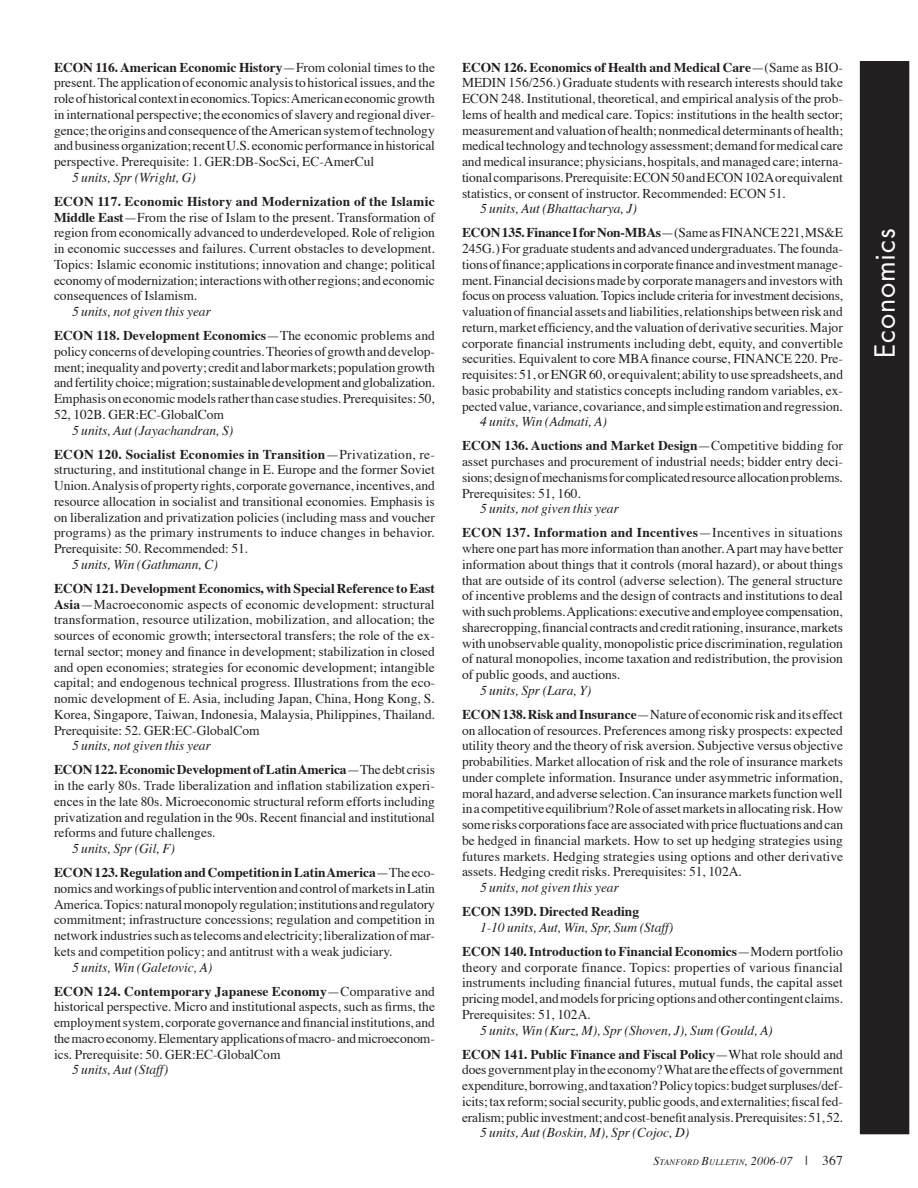
<style>
.page{position:relative;width:918px;height:1188px;background:#fff}
.page>*{position:absolute;margin:0;border:0;box-sizing:border-box;transform-origin:0 0}
.Header-3_4{font:27px "Futura";color:#fff}
.fl_b_L13_5{font:13.5px/15.8px "Times";color:#231f20;text-align:justify}
.m_I{font:italic 13.5px "Times";color:#231f20}
.fl_b_L13_5-2{font:700 13.5px "Times";color:#231f20}
.t1{font:italic 8.4px "Times";letter-spacing:.035em;color:#231f20}
.s1{font-weight:700}
.s2{font-size:12px}
.s3{font-style:normal;font-size:13.5px}
</style>
<div class="page">
<div style="left:860px;top:62px;width:49px;height:1072px;background:#231f20"></div>
<p class="fl_b_L13_5" style="left:54px;top:58px;width:383px"><span class="s1">ECON 116. American Economic History</span>—From colonial times to the present. The application of economic analysis to historical issues, and the role of historical context in economics. Topics: American economic growth in international perspective; the economics of slavery and regional diver&shy;gence; the origins and consequence of the American system of technology and business organization; recent U.S. economic performance in historical perspective. Prerequisite: 1. GER:DB-SocSci, EC-AmerCul</p>
<p class="m_I" style="left:72px;top:165px;width:126px">5 units, Spr (Wright, G)</p>
<p class="fl_b_L13_5" style="left:54px;top:192px;width:383px"><span class="s1">ECON 117. Economic History and Modernization of the Islamic Middle East</span>—From the rise of Islam to the present. Transformation of region from economically advanced to underdeveloped. Role of religion in economic successes and failures. Current obstacles to development.<br>Topics: Islamic economic institutions; innovation and change; political economy of modernization; interactions with other regions; and economic consequences of Islamism.</p>
<p class="m_I" style="left:72px;top:299px;width:140px">5 units, not given this year</p>
<p class="fl_b_L13_5" style="left:54px;top:327px;width:383px"><span class="s1">ECON 118. Development Economics</span>—The economic problems and policy concerns of developing countries. Theories of growth and develop&shy;ment; inequality and poverty; credit and labor markets; population growth and fertility choice; migration; sustainable development and globalization.<br>Emphasis on economic models rather than case studies. Prerequisites: 50, 52, 102B. GER:EC-GlobalCom</p>
<p class="m_I" style="left:72px;top:418px;width:163px">5 units, Aut (Jayachandran, S)</p>
<p class="fl_b_L13_5" style="left:54px;top:445px;width:383px"><span class="s1">ECON 120. Socialist Economies in Transition</span>—Privatization, re&shy;structuring, and institutional change in E. Europe and the former Soviet Union. Analysis of property rights, corporate governance, incentives, and resource allocation in socialist and transitional economies. Emphasis is on liberalization and privatization policies (including mass and voucher programs) as the primary instruments to induce changes in behavior.<br>Prerequisite: 50. Recommended: 51.</p>
<p class="m_I" style="left:72px;top:552px;width:147px">5 units, Win (Gathmann, C)</p>
<p class="fl_b_L13_5" style="left:54px;top:579px;width:383px"><span class="s1">ECON 121. Development Economics, with Special Reference to East Asia</span>—Macroeconomic aspects of economic development: structural transformation, resource utilization, mobilization, and allocation; the sources of economic growth; intersectoral transfers; the role of the ex&shy;ternal sector; money and finance in development; stabilization in closed and open economies; strategies for economic development; intangible capital; and endogenous technical progress. Illustrations from the eco&shy;nomic development of E. Asia, including Japan, China, Hong Kong, S.<br>Korea, Singapore, Taiwan, Indonesia, Malaysia, Philippines, Thailand.<br>Prerequisite: 52. GER:EC-GlobalCom</p>
<p class="m_I" style="left:72px;top:734px;width:140px">5 units, not given this year</p>
<p class="fl_b_L13_5" style="left:54px;top:761px;width:383px"><span class="s1">ECON 122. Economic Development of Latin America</span>—The debt crisis in the early 80s. Trade liberalization and inflation stabilization experi&shy;ences in the late 80s. Microeconomic structural reform efforts including privatization and regulation in the 90s. Recent financial and institutional reforms and future challenges.</p>
<p class="m_I" style="left:72px;top:836px;width:105px">5 units, Spr (Gil, F)</p>
<p class="fl_b_L13_5" style="left:54px;top:864px;width:383px"><span class="s1">ECON 123. Regulation and Competition in Latin America</span>—The eco&shy;nomics and workings of public intervention and control of markets in Latin America. Topics: natural monopoly regulation; institutions and regulatory commitment; infrastructure concessions; regulation and competition in network industries such as telecoms and electricity; liberalization of mar&shy;kets and competition policy; and antitrust with a weak judiciary.</p>
<p class="m_I" style="left:72px;top:955px;width:142px">5 units, Win (Galetovic, A)</p>
<p class="fl_b_L13_5" style="left:54px;top:982px;width:383px"><span class="s1">ECON 124. Contemporary Japanese Economy</span>—Comparative and historical perspective. Micro and institutional aspects, such as firms, the employment system, corporate governance and financial institutions, and the macro economy. Elementary applications of macro- and microeconom&shy;ics. Prerequisite: 50. GER:EC-GlobalCom</p>
<p class="m_I" style="left:72px;top:1058px;width:98px">5 units, Aut (Staff)</p>
<p class="fl_b_L13_5" style="left:462px;top:58px;width:383px"><span class="s1">ECON 126. Economics of Health and Medical Care</span>—(Same as BIO-MEDIN 156/256.) Graduate students with research interests should take ECON 248. Institutional, theoretical, and empirical analysis of the prob&shy;lems of health and medical care. Topics: institutions in the health sector; measurement and valuation of health; nonmedical determinants of health; medical technology and technology assessment; demand for medical care and medical insurance; physicians, hospitals, and managed care; interna&shy;tional comparisons. Prerequisite: ECON 50 and ECON 102A or equivalent statistics, or consent of instructor. Recommended: ECON 51.</p>
<p class="m_I" style="left:480px;top:197px;width:158px">5 units, Aut (Bhattacharya, J)</p>
<p class="fl_b_L13_5" style="left:462px;top:224px;width:383px"><span class="s1">ECON 135. Finance I for Non-MBAs</span>—(Same as FINANCE 221, MS&amp;E 245G.) For graduate students and advanced undergraduates. The founda&shy;tions of finance; applications in corporate finance and investment manage&shy;ment. Financial decisions made by corporate managers and investors with focus on process valuation. Topics include criteria for investment decisions, valuation of financial assets and liabilities, relationships between risk and return, market efficiency, and the valuation of derivative securities. Major corporate financial instruments including debt, equity, and convertible securities. Equivalent to core MBA finance course, FINANCE 220. Pre&shy;requisites: 51, or ENGR 60, or equivalent; ability to use spreadsheets, and basic probability and statistics concepts including random variables, ex&shy;pected value, variance, covariance, and simple estimation and regression.</p>
<p class="m_I" style="left:480px;top:410px;width:128px">4 units, Win (Admati, A)</p>
<p class="fl_b_L13_5" style="left:462px;top:437px;width:383px"><span class="s1">ECON 136. Auctions and Market Design</span>—Competitive bidding for asset purchases and procurement of industrial needs; bidder entry deci&shy;sions; design of mechanisms for complicated resource allocation problems.<br>Prerequisites: 51, 160.</p>
<p class="m_I" style="left:480px;top:497px;width:140px">5 units, not given this year</p>
<p class="fl_b_L13_5" style="left:462px;top:524px;width:383px"><span class="s1">ECON 137. Information and Incentives</span>—Incentives in situations where one part has more information than another. A part may have better information about things that it controls (moral hazard), or about things that are outside of its control (adverse selection). The general structure of incentive problems and the design of contracts and institutions to deal with such problems. Applications: executive and employee compensation, sharecropping, financial contracts and credit rationing, insurance, markets with unobservable quality, monopolistic price discrimination, regulation of natural monopolies, income taxation and redistribution, the provision of public goods, and auctions.</p>
<p class="m_I" style="left:480px;top:678px;width:113px">5 units, Spr (Lara, Y)</p>
<p class="fl_b_L13_5" style="left:462px;top:705px;width:383px"><span class="s1">ECON 138. Risk and Insurance</span>—Nature of economic risk and its effect on allocation of resources. Preferences among risky prospects: expected utility theory and the theory of risk aversion. Subjective versus objective probabilities. Market allocation of risk and the role of insurance markets under complete information. Insurance under asymmetric information, moral hazard, and adverse selection. Can insurance markets function well in a competitive equilibrium? Role of asset markets in allocating risk. How some risks corporations face are associated with price fluctuations and can be hedged in financial markets. How to set up hedging strategies using futures markets. Hedging strategies using options and other derivative assets. Hedging credit risks. Prerequisites: 51, 102A.</p>
<p class="m_I" style="left:480px;top:875px;width:140px">5 units, not given this year</p>
<p class="fl_b_L13_5-2" style="left:462px;top:899px;width:179px">ECON 139D. Directed Reading</p>
<p class="m_I" style="left:480px;top:915px;width:195px">1-10 units, Aut, Win, Spr, Sum (Staff)</p>
<p class="fl_b_L13_5" style="left:462px;top:942px;width:383px"><span class="s1">ECON 140. Introduction to Financial Economics</span>—Modern portfolio theory and corporate finance. Topics: properties of various financial instruments including financial futures, mutual funds, the capital asset pricing model, and models for pricing options and other contingent claims.<br>Prerequisites: 51, 102A.</p>
<p class="m_I" style="left:480px;top:1018px;width:294px">5 units, Win (Kurz, M), Spr (Shoven, J), Sum (Gould, A)</p>
<p class="fl_b_L13_5" style="left:462px;top:1045px;width:383px"><span class="s1">ECON 141. Public Finance and Fiscal Policy</span>—What role should and does government play in the economy? What are the effects of government expenditure, borrowing, and taxation? Policy topics: budget surpluses/def&shy;icits; tax reform; social security, public goods, and externalities; fiscal fed&shy;eralism; public investment; and cost-benefit analysis. Prerequisites: 51, 52.</p>
<p class="m_I" style="left:480px;top:1121px;width:211px">5 units, Aut (Boskin, M), Spr (Cojoc, D)</p>
<p class="t1" style="left:653px;top:1155px;width:191px"><span class="s2">S</span>tanford <span class="s2">B</span>ulletin<span class="s2">, 2006-07</span> <span class="s3">| 367</span></p>
<p class="Header-3_4" style="left:868px;top:358px;width:132px;rotate:-90deg">Economics</p>
</div>
